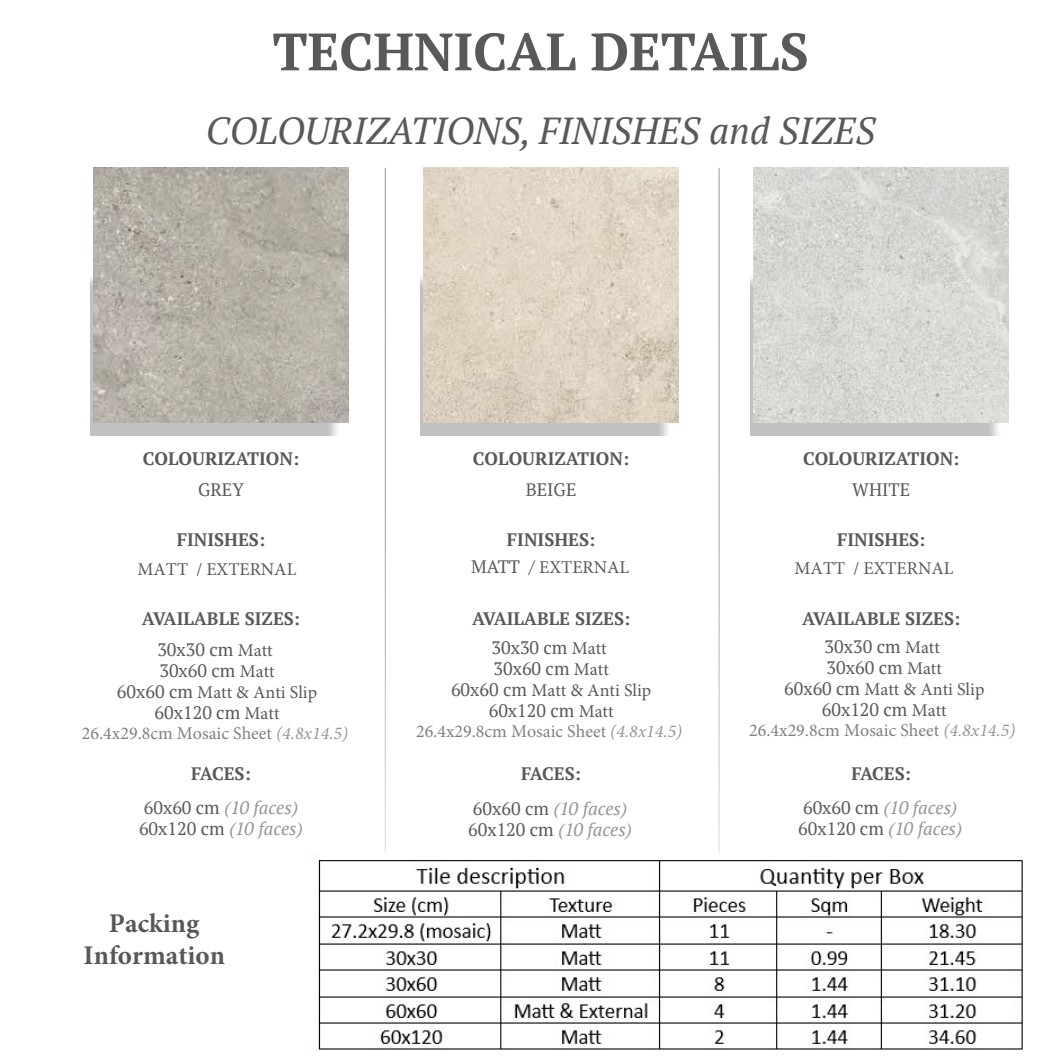
<style>
.page{position:relative;width:1063px;height:1063px;background:#fff}
.page>*{position:absolute;margin:0;border:0;box-sizing:border-box;transform-origin:0 0}
.t1{font:700 52.5px "PT Serif";color:#58595b}
.t2{font:italic 37.5px "PT Serif";color:#58595b}
.t3{font:700 27px/32.4px "Minion Pro";color:#57585b;text-align:center}
.t4{font:italic 18px/33.3px "PT Serif";color:#939598;text-align:center}
.t5{font:18px/21.1px "PT Serif";color:#58595b}
.t6{font:700 18px "PT Serif";color:#58595b}
.t7{font:18px "Minion Pro";color:#58595b}
.t8{font:18px "Minion Pro";color:#808080}
.s1{font-family:"PT Serif"}
.s2{font-family:"Minion Pro"}
.s3{font-style:italic;color:#939598}
.s4{font-weight:700;font-style:normal;color:#58595b}
.s5{font-style:normal;color:#58595b}
</style>
<div class="page">
<div style="left:90px;top:164px;width:271px;height:272px;background:#000;opacity:.25"></div>
<img style="left:93px;top:168px;width:256px;height:255px">
<div style="left:420px;top:164px;width:271px;height:272px;background:#000;opacity:.25"></div>
<img style="left:424px;top:168px;width:255px;height:255px">
<div style="left:750px;top:164px;width:272px;height:272px;background:#000;opacity:.25"></div>
<img style="left:754px;top:168px;width:255px;height:255px">
<hr style="left:385px;top:168px;width:1px;height:698px;background:#939598">
<hr style="left:719px;top:168px;width:1px;height:698px;background:#939598">
<img style="left:318px;top:852px;width:705px;height:198px">
<h1 class="t1" style="left:273px;top:17px;width:538px">TECHNICAL DETAILS</h1>
<h2 class="t2" style="left:206px;top:107px;width:671px">COLOURIZATIONS, FINISHES and SIZES</h2>
<p class="t6" style="left:143px;top:447px;width:158px">COLOURIZATION:</p>
<p class="t6" style="left:473px;top:447px;width:158px">COLOURIZATION:</p>
<p class="t6" style="left:803px;top:447px;width:158px">COLOURIZATION:</p>
<p class="t5" style="left:198px;top:479px;width:47px">GREY</p>
<p class="t5" style="left:526px;top:479px;width:52px">BEIGE</p>
<p class="t5" style="left:852px;top:479px;width:59px">WHITE</p>
<p class="t6" style="left:177px;top:527px;width:90px">FINISHES:</p>
<p class="t6" style="left:507px;top:527px;width:90px">FINISHES:</p>
<p class="t6" style="left:837px;top:527px;width:90px">FINISHES:</p>
<p class="t7" style="left:137px;top:557px;width:160px">MATT / EXTERNAL</p>
<p class="t7" style="left:471px;top:555px;width:160px"><span class="s1">MATT /</span> EXTERNAL</p>
<p class="t7" style="left:795px;top:556px;width:160px">MATT / EXTERNAL</p>
<p class="t6" style="left:142px;top:607px;width:160px">AVAILABLE SIZES:</p>
<p class="t6" style="left:472px;top:607px;width:160px">AVAILABLE SIZES:</p>
<p class="t6" style="left:802px;top:607px;width:160px">AVAILABLE SIZES:</p>
<p class="t5" style="left:157px;top:638px;width:119px">30x30 cm <span class="s2">Matt<br></span>30x60 cm <span class="s2">Matt</span></p>
<p class="t7" style="left:117px;top:680px;width:202px"><span class="s1">60x60 cm</span> Matt &amp; Anti Slip</p>
<p class="t5" style="left:155px;top:702px;width:126px">60x120 cm <span class="s2">Matt</span></p>
<p class="t8" style="left:82px;top:721px;width:268px">26.4x29.8cm Mosaic Sheet <span class="s3">(4.8x14.5)</span></p>
<p class="t5" style="left:825px;top:636px;width:119px">30x30 cm <span class="s2">Matt<br></span>30x60 cm <span class="s2">Matt</span></p>
<p class="t7" style="left:784px;top:677px;width:202px"><span class="s1">60x60 cm</span> Matt &amp; Anti Slip</p>
<p class="t5" style="left:822px;top:699px;width:126px">60x120 cm <span class="s2">Matt</span></p>
<p class="t8" style="left:749px;top:719px;width:268px">26.4x29.8cm Mosaic Sheet <span class="s3">(4.8x14.5)</span></p>
<p class="t5" style="left:491px;top:637px;width:119px">30x30 cm <span class="s2">Matt<br></span>30x60 cm <span class="s2">Matt</span></p>
<p class="t7" style="left:451px;top:678px;width:202px"><span class="s1">60x60 cm</span> Matt &amp; Anti Slip</p>
<p class="t5" style="left:489px;top:700px;width:126px">60x120 cm <span class="s2">Matt</span></p>
<p class="t8" style="left:416px;top:720px;width:268px">26.4x29.8cm Mosaic Sheet <span class="s3">(4.8x14.5)</span></p>
<p class="t4" style="left:144px;top:757px;width:156px"><span class="s4">FACES:<br></span><span class="s5">60x60 cm</span> (10 faces)</p>
<p class="t4" style="left:139px;top:812px;width:165px"><span class="s5">60x120 cm</span> (10 faces)</p>
<h3 class="t3" style="left:84px;top:907px;width:143px">Packing<br>Information</h3>
<p class="t4" style="left:473px;top:757px;width:156px;line-height:34.8px"><span class="s4">FACES:<br></span><span class="s5">60x60 cm</span> (10 faces)</p>
<p class="t4" style="left:468px;top:813px;width:165px"><span class="s5">60x120 cm</span> (10 faces)</p>
<p class="t4" style="left:803px;top:757px;width:156px;line-height:33.9px"><span class="s4">FACES:<br></span><span class="s5">60x60 cm</span> (10 faces)</p>
<p class="t4" style="left:798px;top:812px;width:165px"><span class="s5">60x120 cm</span> (10 faces)</p>
</div>
